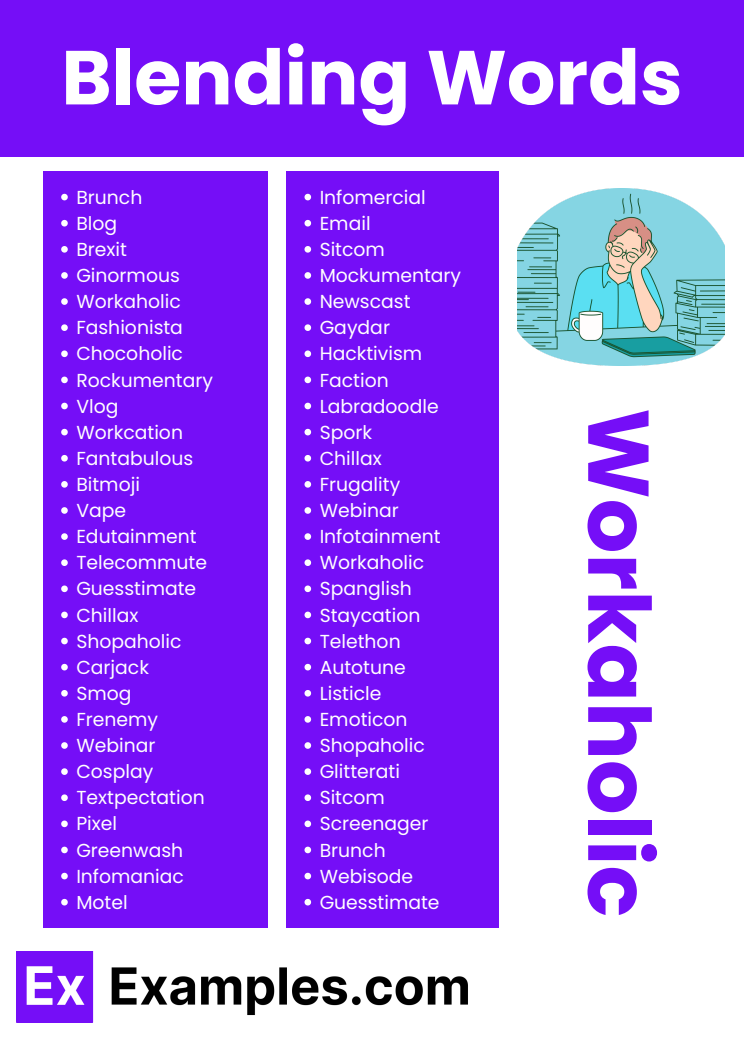
<style>
.page{position:relative;width:744px;height:1053px;background:#fff}
.page>*{position:absolute;margin:0;border:0;box-sizing:border-box;transform-origin:0 0}
.t1{font:700 86px "Poppins";color:#750ef7}
.t2{font:700 76.36px "Poppins";color:#fff}
.t3{font:18.8px "Poppins";color:#fff}
</style>
<div class="page">
<div style="left:0;top:0;width:744px;height:156px;background:#750ef7"></div>
<div style="left:43px;top:171px;width:225px;height:756px;background:#750ef7"></div>
<svg style="left:61px;top:194px;width:7px;height:6px"></svg>
<svg style="left:61px;top:220px;width:7px;height:6px"></svg>
<svg style="left:61px;top:246px;width:7px;height:6px"></svg>
<svg style="left:61px;top:272px;width:7px;height:7px"></svg>
<svg style="left:61px;top:298px;width:7px;height:7px"></svg>
<svg style="left:61px;top:324px;width:7px;height:7px"></svg>
<svg style="left:61px;top:350px;width:7px;height:7px"></svg>
<svg style="left:61px;top:376px;width:7px;height:7px"></svg>
<svg style="left:61px;top:402px;width:7px;height:7px"></svg>
<svg style="left:61px;top:429px;width:7px;height:6px"></svg>
<svg style="left:61px;top:455px;width:7px;height:6px"></svg>
<svg style="left:61px;top:481px;width:7px;height:6px"></svg>
<svg style="left:61px;top:507px;width:7px;height:6px"></svg>
<svg style="left:61px;top:533px;width:7px;height:7px"></svg>
<svg style="left:61px;top:559px;width:7px;height:7px"></svg>
<svg style="left:61px;top:585px;width:7px;height:7px"></svg>
<svg style="left:61px;top:611px;width:7px;height:7px"></svg>
<svg style="left:61px;top:637px;width:7px;height:7px"></svg>
<svg style="left:61px;top:663px;width:7px;height:7px"></svg>
<svg style="left:61px;top:690px;width:7px;height:6px"></svg>
<svg style="left:61px;top:716px;width:7px;height:6px"></svg>
<svg style="left:61px;top:742px;width:7px;height:6px"></svg>
<svg style="left:61px;top:768px;width:7px;height:6px"></svg>
<svg style="left:61px;top:794px;width:7px;height:7px"></svg>
<svg style="left:61px;top:820px;width:7px;height:7px"></svg>
<svg style="left:61px;top:846px;width:7px;height:7px"></svg>
<svg style="left:61px;top:872px;width:7px;height:7px"></svg>
<svg style="left:61px;top:898px;width:7px;height:7px"></svg>
<img style="left:16px;top:951px;width:452px;height:71px">
<div style="left:287px;top:171px;width:212px;height:756px;background:#750ef7"></div>
<svg style="left:305px;top:194px;width:6px;height:6px"></svg>
<svg style="left:305px;top:220px;width:6px;height:6px"></svg>
<svg style="left:305px;top:246px;width:6px;height:6px"></svg>
<svg style="left:305px;top:272px;width:6px;height:7px"></svg>
<svg style="left:305px;top:298px;width:6px;height:7px"></svg>
<svg style="left:305px;top:324px;width:6px;height:7px"></svg>
<svg style="left:305px;top:350px;width:6px;height:7px"></svg>
<svg style="left:305px;top:376px;width:6px;height:7px"></svg>
<svg style="left:305px;top:402px;width:6px;height:7px"></svg>
<svg style="left:305px;top:429px;width:6px;height:6px"></svg>
<svg style="left:305px;top:455px;width:6px;height:6px"></svg>
<svg style="left:305px;top:481px;width:6px;height:6px"></svg>
<svg style="left:305px;top:507px;width:6px;height:6px"></svg>
<svg style="left:305px;top:533px;width:6px;height:7px"></svg>
<svg style="left:305px;top:559px;width:6px;height:7px"></svg>
<svg style="left:305px;top:585px;width:6px;height:7px"></svg>
<svg style="left:305px;top:611px;width:6px;height:7px"></svg>
<svg style="left:305px;top:637px;width:6px;height:7px"></svg>
<svg style="left:305px;top:663px;width:6px;height:7px"></svg>
<svg style="left:305px;top:690px;width:6px;height:6px"></svg>
<svg style="left:305px;top:716px;width:6px;height:6px"></svg>
<svg style="left:305px;top:742px;width:6px;height:6px"></svg>
<svg style="left:305px;top:768px;width:6px;height:6px"></svg>
<svg style="left:305px;top:794px;width:6px;height:7px"></svg>
<svg style="left:305px;top:820px;width:6px;height:7px"></svg>
<svg style="left:305px;top:846px;width:6px;height:7px"></svg>
<svg style="left:305px;top:872px;width:6px;height:7px"></svg>
<svg style="left:305px;top:898px;width:6px;height:7px"></svg>
<img style="left:518px;top:188px;width:207px;height:177px">
<h1 class="t2" style="left:61px;top:24px;width:623px">Blending Words</h1>
<h2 class="t3" style="left:76px;top:184px;width:68px">Brunch</h2>
<p class="t3" style="left:76px;top:210px;width:42px">Blog</p>
<p class="t3" style="left:76px;top:236px;width:52px">Brexit</p>
<p class="t3" style="left:76px;top:262px;width:105px">Ginormous</p>
<p class="t3" style="left:76px;top:288px;width:106px">Workaholic</p>
<p class="t3" style="left:76px;top:314px;width:108px">Fashionista</p>
<p class="t3" style="left:76px;top:340px;width:108px">Chocoholic</p>
<p class="t3" style="left:76px;top:367px;width:138px">Rockumentary</p>
<p class="t3" style="left:76px;top:393px;width:44px">Vlog</p>
<p class="t3" style="left:76px;top:419px;width:108px">Workcation</p>
<p class="t3" style="left:76px;top:445px;width:118px">Fantabulous</p>
<p class="t3" style="left:76px;top:471px;width:65px">Bitmoji</p>
<p class="t3" style="left:76px;top:497px;width:51px">Vape</p>
<p class="t3" style="left:76px;top:523px;width:122px">Edutainment</p>
<p class="t3" style="left:76px;top:549px;width:132px">Telecommute</p>
<p class="t3" style="left:76px;top:575px;width:121px">Guesstimate</p>
<p class="t3" style="left:76px;top:601px;width:64px">Chillax</p>
<p class="t3" style="left:76px;top:628px;width:107px">Shopaholic</p>
<p class="t3" style="left:76px;top:654px;width:74px">Carjack</p>
<p class="t3" style="left:76px;top:680px;width:57px">Smog</p>
<p class="t3" style="left:76px;top:706px;width:83px">Frenemy</p>
<p class="t3" style="left:76px;top:732px;width:81px">Webinar</p>
<p class="t3" style="left:76px;top:758px;width:78px">Cosplay</p>
<p class="t3" style="left:76px;top:784px;width:130px">Textpectation</p>
<p class="t3" style="left:76px;top:810px;width:42px">Pixel</p>
<p class="t3" style="left:76px;top:836px;width:108px">Greenwash</p>
<p class="t3" style="left:76px;top:862px;width:109px">Infomaniac</p>
<p class="t3" style="left:76px;top:889px;width:53px">Motel</p>
<p class="t3" style="left:320px;top:184px;width:108px">Infomercial</p>
<p class="t3" style="left:320px;top:210px;width:52px">Email</p>
<p class="t3" style="left:320px;top:236px;width:67px">Sitcom</p>
<p class="t3" style="left:320px;top:262px;width:143px">Mockumentary</p>
<p class="t3" style="left:320px;top:288px;width:92px">Newscast</p>
<p class="t3" style="left:320px;top:314px;width:72px">Gaydar</p>
<p class="t3" style="left:320px;top:340px;width:104px">Hacktivism</p>
<p class="t3" style="left:320px;top:367px;width:71px">Faction</p>
<p class="t3" style="left:320px;top:393px;width:121px">Labradoodle</p>
<p class="t3" style="left:320px;top:419px;width:54px">Spork</p>
<p class="t3" style="left:320px;top:445px;width:64px">Chillax</p>
<p class="t3" style="left:320px;top:471px;width:82px">Frugality</p>
<p class="t3" style="left:320px;top:497px;width:81px">Webinar</p>
<p class="t3" style="left:320px;top:523px;width:122px">Infotainment</p>
<p class="t3" style="left:320px;top:549px;width:106px">Workaholic</p>
<p class="t3" style="left:320px;top:575px;width:94px">Spanglish</p>
<p class="t3" style="left:320px;top:601px;width:102px">Staycation</p>
<p class="t3" style="left:320px;top:628px;width:83px">Telethon</p>
<p class="t3" style="left:320px;top:654px;width:88px">Autotune</p>
<p class="t3" style="left:320px;top:680px;width:63px">Listicle</p>
<p class="t3" style="left:320px;top:706px;width:89px">Emoticon</p>
<p class="t3" style="left:320px;top:732px;width:107px">Shopaholic</p>
<p class="t3" style="left:320px;top:758px;width:82px">Glitterati</p>
<p class="t3" style="left:320px;top:784px;width:67px">Sitcom</p>
<p class="t3" style="left:320px;top:810px;width:110px">Screenager</p>
<p class="t3" style="left:320px;top:836px;width:68px">Brunch</p>
<p class="t3" style="left:320px;top:862px;width:95px">Webisode</p>
<p class="t3" style="left:320px;top:889px;width:121px">Guesstimate</p>
<p class="t1" style="left:678px;top:408px;width:511px;rotate:90deg">Workaholic</p>
</div>
